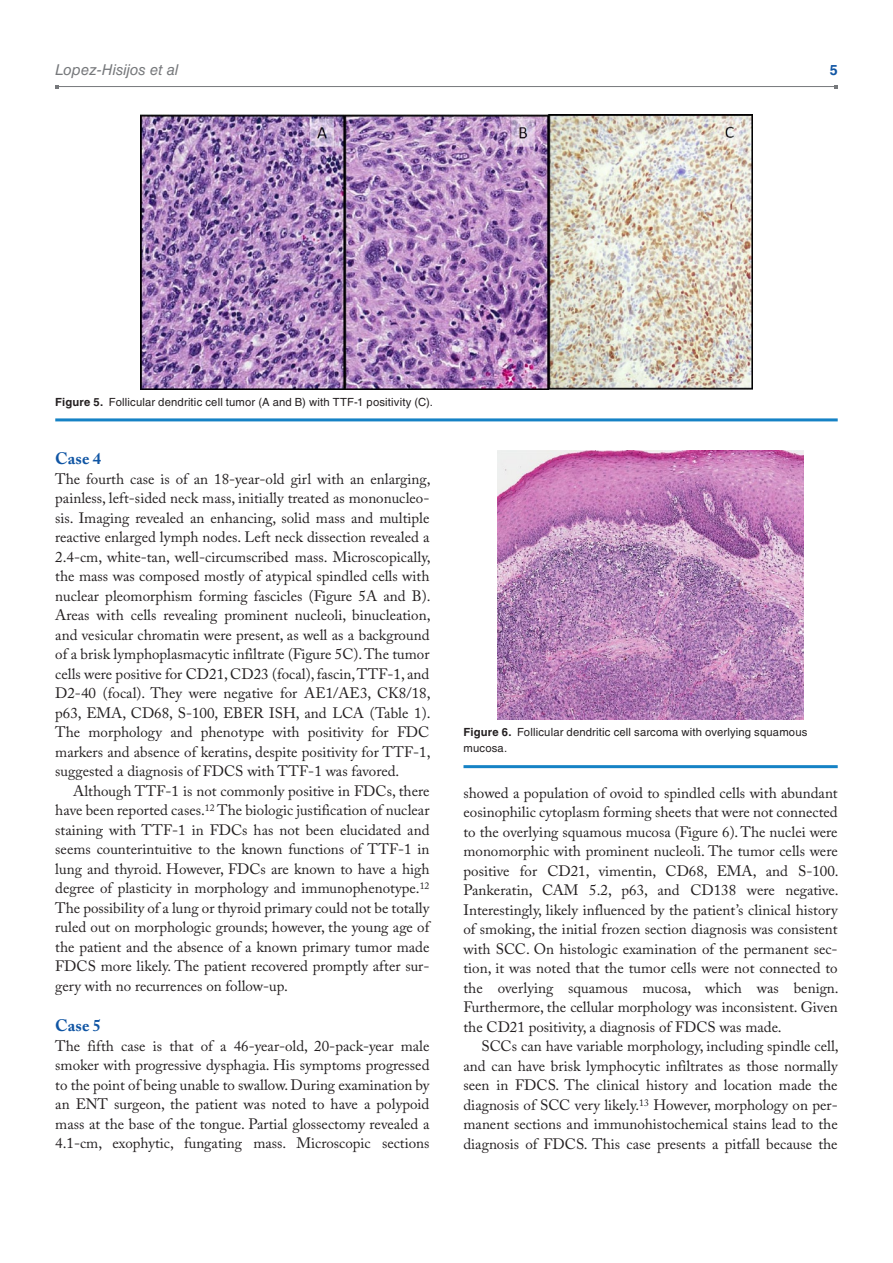
<style>
.page{position:relative;width:893px;height:1263px;background:#fff}
.page>*{position:absolute;margin:0;border:0;box-sizing:border-box;transform-origin:0 0}
.t1{font:700 16.5px "Adobe Caslon Pro";letter-spacing:.01em;color:#1055a4}
.t2{font:15px/19.5px "Adobe Caslon Pro";color:#231f20;text-align:justify}
.t3{font:italic 15px "Helvetica LT Std";color:#76787b}
.t4{font:700 14.25px "Helvetica LT Std";color:#1055a4}
.t5{font:11.25px/16.5px "Helvetica LT Std";letter-spacing:.015em;color:#231f20}
.s1{font-weight:700}
</style>
<div class="page">
<hr style="left:57px;top:86px;width:779px;height:1px;background:#76787b">
<hr style="left:55px;top:418px;width:783px;height:3px;background:#1582c5">
<img style="left:140px;top:115px;width:612px;height:274px">
<hr style="left:463px;top:765px;width:375px;height:3px;background:#1582c5">
<img style="left:498px;top:450px;width:306px;height:269px">
<p class="t3" style="left:55px;top:61px;width:125px">Lopez-Hisijos et al</p>
<p class="t4" style="left:830px;top:61px;width:9px">5</p>
<p class="t5" style="left:55px;top:393px;width:379px"><span class="s1">Figure 5.</span> Follicular dendritic cell tumor (A and B) with TTF-1 positivity (C).</p>
<p class="t1" style="left:55px;top:449px;width:47px">Case 4</p>
<p class="t2" style="left:55px;top:469px;width:377px">The fourth case is of an 18-year-old girl with an enlarging, painless, left-sided neck mass, initially treated as mononucleo&shy;sis. Imaging revealed an enhancing, solid mass and multiple reactive enlarged lymph nodes. Left neck dissection revealed a 2.4-cm, white-tan, well-circumscribed mass. Microscopically, the mass was composed mostly of atypical spindled cells with nuclear pleomorphism forming fascicles (Figure 5A and B).<br>Areas with cells revealing prominent nucleoli, binucleation, and vesicular chromatin were present, as well as a background of a brisk lymphoplasmacytic infiltrate (Figure 5C). The tumor cells were positive for CD21, CD23 (focal), fascin, TTF-1, and D2-40 (focal). They were negative for AE1/AE3, CK8/18, p63, EMA, CD68, S-100, EBER ISH, and LCA (Table 1).<br>The morphology and phenotype with positivity for FDC markers and absence of keratins, despite positivity for TTF-1, suggested a diagnosis of FDCS with TTF-1 was favored.</p>
<p class="t2" style="left:55px;top:781px;width:376px;text-indent:18px">Although TTF-1 is not commonly positive in FDCs, there have been reported cases.<sup>12</sup> The biologic justification of nuclear staining with TTF-1 in FDCs has not been elucidated and seems counterintuitive to the known functions of TTF-1 in lung and thyroid. However, FDCs are known to have a high degree of plasticity in morphology and immunophenotype.<sup>12<br></sup>The possibility of a lung or thyroid primary could not be totally ruled out on morphologic grounds; however, the young age of the patient and the absence of a known primary tumor made FDCS more likely. The patient recovered promptly after sur&shy;gery with no recurrences on follow-up.</p>
<p class="t1" style="left:55px;top:1016px;width:47px">Case 5</p>
<p class="t2" style="left:55px;top:1036px;width:376px">The fifth case is that of a 46-year-old, 20-pack-year male smoker with progressive dysphagia. His symptoms progressed to the point of being unable to swallow. During examination by an ENT surgeon, the patient was noted to have a polypoid mass at the base of the tongue. Partial glossectomy revealed a 4.1-cm, exophytic, fungating mass. Microscopic sections</p>
<p class="t5" style="left:463px;top:724px;width:345px"><span class="s1">Figure 6.</span> Follicular dendritic cell sarcoma with overlying squamous mucosa.</p>
<p class="t2" style="left:463px;top:783px;width:377px">showed a population of ovoid to spindled cells with abundant eosinophilic cytoplasm forming sheets that were not connected to the overlying squamous mucosa (Figure 6). The nuclei were monomorphic with prominent nucleoli. The tumor cells were positive for CD21, vimentin, CD68, EMA, and S-100.<br>Pankeratin, CAM 5.2, p63, and CD138 were negative.<br>Interestingly, likely influenced by the patient’s clinical history of smoking, the initial frozen section diagnosis was consistent with SCC. On histologic examination of the permanent sec&shy;tion, it was noted that the tumor cells were not connected to the overlying squamous mucosa, which was benign.<br>Furthermore, the cellular morphology was inconsistent. Given the CD21 positivity, a diagnosis of FDCS was made.</p>
<p class="t2" style="left:463px;top:1036px;width:377px;text-indent:18px">SCCs can have variable morphology, including spindle cell, and can have brisk lymphocytic infiltrates as those normally seen in FDCS. The clinical history and location made the diagnosis of SCC very likely.<sup>13</sup> However, morphology on per&shy;manent sections and immunohistochemical stains lead to the diagnosis of FDCS. This case presents a pitfall because the</p>
</div>
